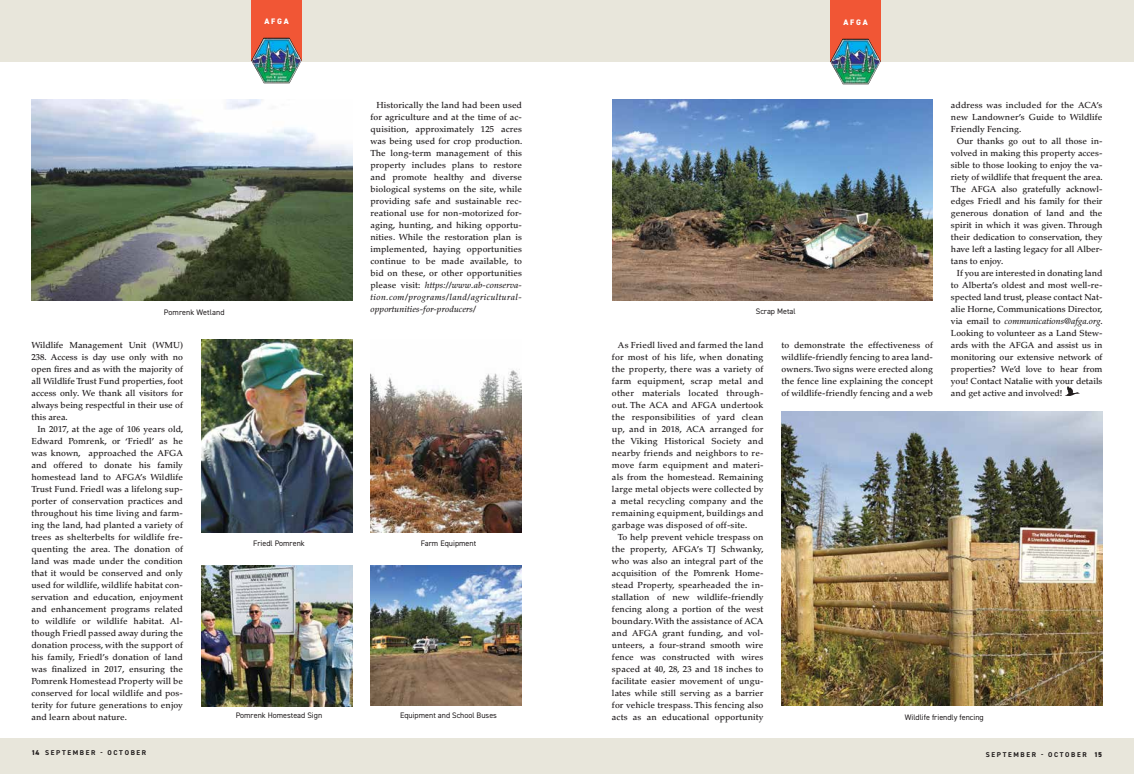
<style>
.page{position:relative;width:1134px;height:774px;background:#fff}
.page>*{position:absolute;margin:0;border:0;box-sizing:border-box;transform-origin:0 0}
.t1{font:500 8.8px/12px "Palatino LT Std";letter-spacing:.01em;color:#231f20;text-align:justify}
.t2{font:8px "DIN2014";color:#231f20}
.t3{font:800 8px "DIN2014";letter-spacing:.235em;color:#fff}
.t4{font:700 7px "DIN2014";letter-spacing:.235em;color:#231f20}
.s1{font-style:italic}
.s2{font-weight:800}
</style>
<div class="page">
<div style="left:0;top:738px;width:1134px;height:36px;background:#e8e6db"></div>
<div style="left:0;top:0;width:1134px;height:62px;background:#e8e6db"></div>
<svg style="left:830px;top:0;width:51px;height:61px;fill:#f15635"></svg>
<img style="left:830px;top:39px;width:13px;height:37px">
<svg style="left:251px;top:0;width:51px;height:60px;fill:#f15635"></svg>
<img style="left:251px;top:38px;width:13px;height:38px">
<svg style="left:1065px;top:386px;width:15px;height:10px"></svg>
<img style="left:612px;top:99px;width:321px;height:202px">
<img style="left:782px;top:411px;width:320px;height:294px">
<img style="left:32px;top:100px;width:320px;height:201px">
<img style="left:201px;top:340px;width:152px;height:193px">
<img style="left:370px;top:369px;width:152px;height:164px">
<img style="left:201px;top:566px;width:152px;height:140px">
<img style="left:370px;top:566px;width:152px;height:140px">
<p class="t3" style="left:264px;top:16px;width:26px">AFGA</p>
<p class="t3" style="left:843px;top:17px;width:26px">AFGA</p>
<p class="t2" style="left:164px;top:307px;width:62px">Pomrenk Wetland</p>
<p class="t1" style="left:31px;top:339px;width:153px">Wildlife Management Unit (WMU)<br>238. Access is day use only with no open fires and as with the majority of all Wildlife Trust Fund properties, foot access only. We thank all visitors for always being respectful in their use of this area.</p>
<p class="t1" style="left:31px;top:423px;width:153px;text-indent:6px">In 2017, at the age of 106 years old, Edward Pomrenk, or ‘Friedl’ as he was known, approached the AFGA and offered to donate his family homestead land to AFGA’s Wildlife Trust Fund. Friedl was a lifelong sup&shy;porter of conservation practices and throughout his time living and farm&shy;ing the land, had planted a variety of trees as shelterbelts for wildlife fre&shy;quenting the area. The donation of land was made under the condition that it would be conserved and only used for wildlife, wildlife habitat con&shy;servation and education, enjoyment and enhancement programs related to wildlife or wildlife habitat. Al&shy;though Friedl passed away during the donation process, with the support of his family, Friedl’s donation of land was finalized in 2017, ensuring the Pomrenk Homestead Property will be conserved for local wildlife and pos&shy;terity for future generations to enjoy and learn about nature.</p>
<p class="t1" style="left:370px;top:99px;width:153px;text-indent:6px">Historically the land had been used for agriculture and at the time of ac&shy;quisition, approximately 125 acres was being used for crop production.<br>The long-term management of this property includes plans to restore and promote healthy and diverse biological systems on the site, while providing safe and sustainable rec&shy;reational use for non-motorized for&shy;aging, hunting, and hiking opportu&shy;nities. While the restoration plan is implemented, haying opportunities continue to be made available, to bid on these, or other opportunities please visit: <span class="s1">https://www.ab-conserva&shy;tion.com/programs/land/agricultural&shy;opportunities-for-producers/</span></p>
<p class="t2" style="left:253px;top:538px;width:53px">Friedl Pomrenk</p>
<p class="t2" style="left:421px;top:538px;width:57px">Farm Equipment</p>
<p class="t2" style="left:236px;top:710px;width:88px">Pomrenk Homestead Sign</p>
<p class="t2" style="left:400px;top:710px;width:98px">Equipment and School Buses</p>
<p class="t1" style="left:951px;top:99px;width:153px">address was included for the ACA’s new Landowner’s Guide to Wildlife Friendly Fencing.</p>
<p class="t1" style="left:951px;top:135px;width:153px;text-indent:6px">Our thanks go out to all those in&shy;volved in making this property acces&shy;sible to those looking to enjoy the va&shy;riety of wildlife that frequent the area.<br>The AFGA also gratefully acknowl&shy;edges Friedl and his family for their generous donation of land and the spirit in which it was given. Through their dedication to conservation, they have left a lasting legacy for all Alber&shy;tans to enjoy.</p>
<p class="t1" style="left:951px;top:267px;width:153px;text-indent:6px">If you are interested in donating land to Alberta’s oldest and most well-re&shy;spected land trust, please contact Nat&shy;alie Horne, Communications Director, via email to <span class="s1">communications@afga.org</span>.<br>Looking to volunteer as a Land Stew&shy;ards with the AFGA and assist us in monitoring our extensive network of properties? We’d love to hear from you! Contact Natalie with your details and get active and involved!</p>
<p class="t2" style="left:756px;top:307px;width:41px">Scrap Metal</p>
<p class="t1" style="left:612px;top:339px;width:153px;text-indent:6px">As Friedl lived and farmed the land for most of his life, when donating the property, there was a variety of farm equipment, scrap metal and other materials located through&shy;out. The ACA and AFGA undertook the responsibilities of yard clean up, and in 2018, ACA arranged for the Viking Historical Society and nearby friends and neighbors to re&shy;move farm equipment and materi&shy;als from the homestead. Remaining large metal objects were collected by a metal recycling company and the remaining equipment, buildings and garbage was disposed of off-site.</p>
<p class="t1" style="left:612px;top:531px;width:153px;text-indent:6px">To help prevent vehicle trespass on the property, AFGA’s TJ Schwanky, who was also an integral part of the acquisition of the Pomrenk Home&shy;stead Property, spearheaded the in&shy;stallation of new wildlife-friendly fencing along a portion of the west boundary. With the assistance of ACA and AFGA grant funding, and vol&shy;unteers, a four-strand smooth wire fence was constructed with wires spaced at 40, 28, 23 and 18 inches to facilitate easier movement of ungu&shy;lates while still serving as a barrier for vehicle trespass. This fencing also acts as an educational opportunity</p>
<p class="t1" style="left:782px;top:339px;width:153px">to demonstrate the effectiveness of wildlife-friendly fencing to area land&shy;owners. Two signs were erected along the fence line explaining the concept of wildlife-friendly fencing and a web</p>
<p class="t2" style="left:905px;top:713px;width:81px">Wildlife friendly fencing</p>
<p class="t4" style="left:32px;top:748px;width:116px"><span class="s2">14</span> SEPTEMBER - OCTOBER</p>
<p class="t4" style="left:986px;top:750px;width:118px">SEPTEMBER - OCTOBER <span class="s2">15</span></p>
</div>
